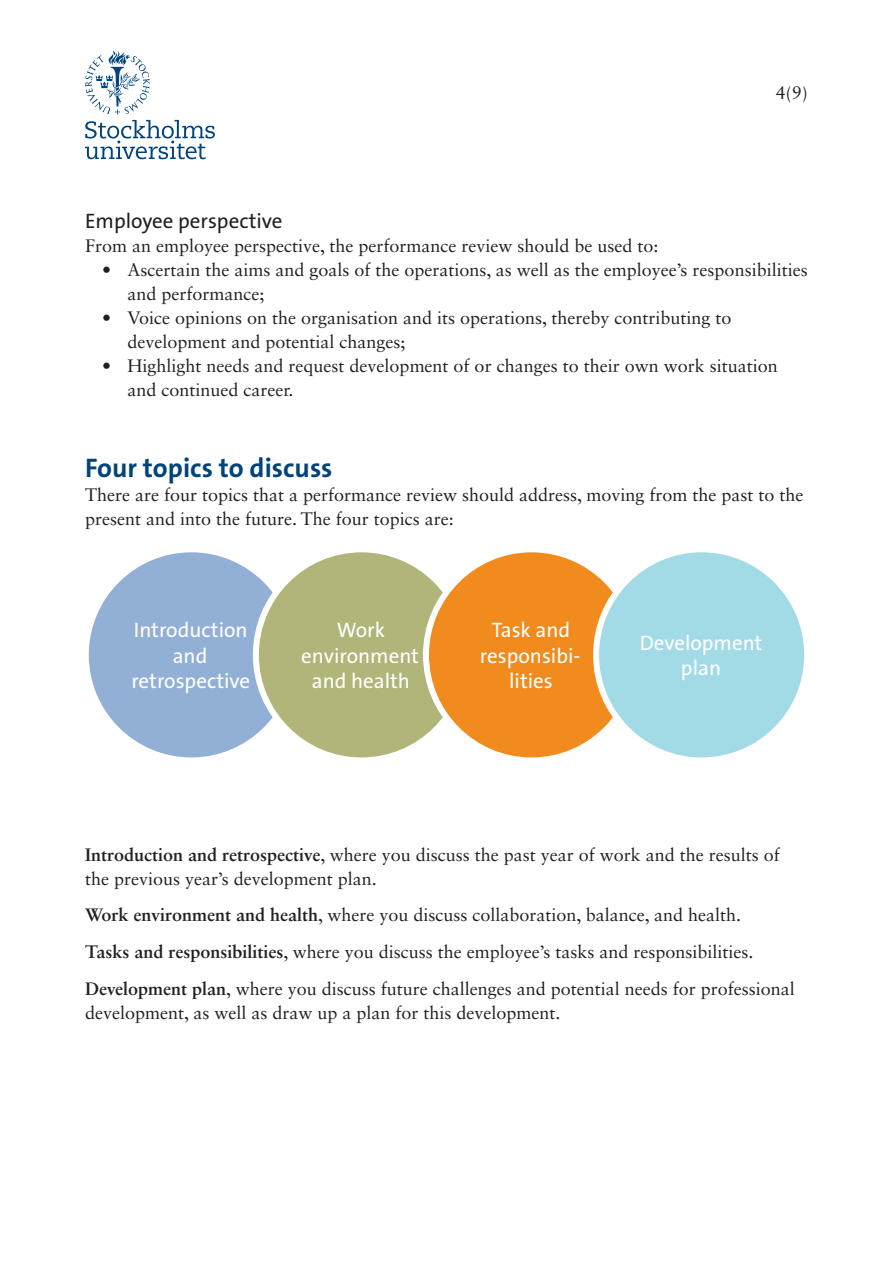
<style>
.page{position:relative;width:893px;height:1263px;background:#fff}
.page>*{position:absolute;margin:0;border:0;box-sizing:border-box;transform-origin:0 0}
.t1{font:700 27px "The Sans B W7";color:#00447b}
.t2{font:21px/25.2px "The Sans B W5 Plain";color:#fff;text-align:center}
.t3{font:21px "The Sans B W5 Plain";color:#231f20}
.t4{font:18px/24px "Sabon LT Std";color:#231f20}
.s1{font-weight:700}
</style>
<div class="page">
<svg style="left:85px;top:120px;width:130px;height:39px"></svg>
<svg style="left:85px;top:51px;width:65px;height:63px"></svg>
<div style="left:86px;top:549px;width:211px;height:211px;background:#92b0d5;border-radius:50%"></div>
<div style="left:83px;top:546px;width:217px;height:217px;border:6px solid #fff;border-radius:50%"></div>
<div style="left:256px;top:549px;width:211px;height:211px;background:#b1b579;border-radius:50%"></div>
<div style="left:253px;top:546px;width:217px;height:217px;border:6px solid #fff;border-radius:50%"></div>
<div style="left:426px;top:549px;width:211px;height:211px;background:#f28b1d;border-radius:50%"></div>
<div style="left:423px;top:546px;width:217px;height:217px;border:6px solid #fff;border-radius:50%"></div>
<div style="left:596px;top:549px;width:211px;height:211px;background:#a2dbe6;border-radius:50%"></div>
<div style="left:593px;top:546px;width:217px;height:217px;border:6px solid #fff;border-radius:50%"></div>
<p class="t4" style="left:776px;top:80px;width:34px">4(9)</p>
<p class="t3" style="left:85px;top:208px;width:199px">Employee perspective</p>
<p class="t4" style="left:85px;top:234px;width:575px">From an employee perspective, the performance review should be used to:</p>
<p class="t4" style="left:128px;top:258px;width:682px;text-indent:-26px">• Ascertain the aims and goals of the operations, as well as the employee’s responsibilities and performance;</p>
<p class="t4" style="left:128px;top:306px;width:606px;text-indent:-26px">• Voice opinions on the organisation and its operations, thereby contributing to development and potential changes;</p>
<p class="t4" style="left:128px;top:354px;width:652px;text-indent:-26px">• Highlight needs and request development of or changes to their own work situation and continued career.</p>
<h1 class="t1" style="left:85px;top:450px;width:249px">Four topics to discuss</h1>
<p class="t4" style="left:85px;top:482px;width:720px">There are four topics that a performance review should address, moving from the past to the present and into the future. The four topics are:</p>
<p class="t2" style="left:131px;top:618px;width:120px">Introduction and retrospective</p>
<p class="t2" style="left:301px;top:618px;width:119px">Work environment and health</p>
<p class="t2" style="left:480px;top:618px;width:102px">Task and responsibi&shy;lities</p>
<p class="t2" style="left:640px;top:630px;width:124px">Development plan</p>
<p class="t4" style="left:85px;top:842px;width:696px"><span class="s1">Introduction and retrospective</span>, where you discuss the past year of work and the results of the previous year’s development plan.</p>
<p class="t4" style="left:85px;top:896px;width:711px;line-height:36.8px"><span class="s1">Work environment and health</span>, where you discuss collaboration, balance, and health.<br><span class="s1">Tasks and responsibilities</span>, where you discuss the employee’s tasks and responsibilities.<br><span class="s1">Development plan</span>, where you discuss future challenges and potential needs for professional</p>
<p class="t4" style="left:85px;top:1000px;width:477px">development, as well as draw up a plan for this development.</p>
</div>
